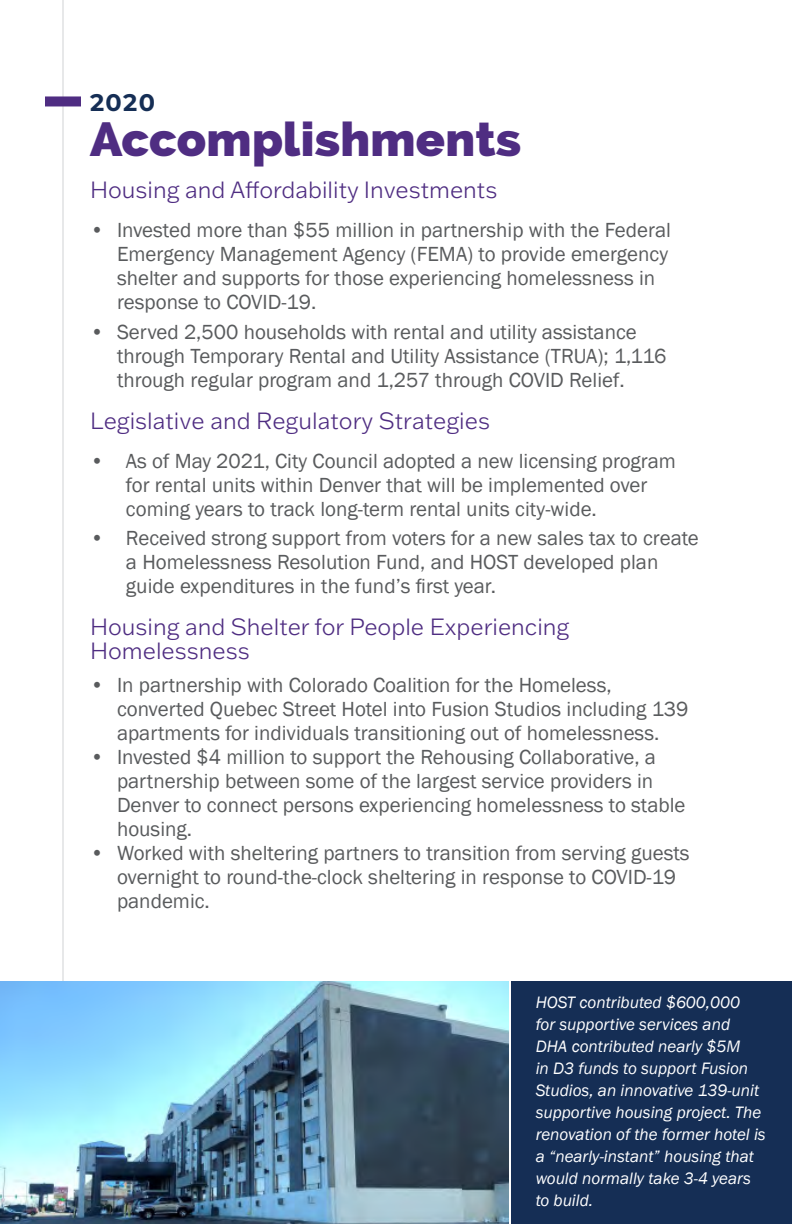
<style>
.page{position:relative;width:792px;height:1224px;background:#fff}
.page>*{position:absolute;margin:0;border:0;box-sizing:border-box;transform-origin:0 0}
.t1{font:800 48px "Raleway";letter-spacing:.005em;color:#4f2d82}
.t2{font:700 24px "Montserrat";color:#152e55}
.t3{font:300 23px/24px "Franklin Gothic ATF";color:#4f2d82}
.t4{font:21px/24px "Franklin Gothic";color:#595b5d}
.t5{font:italic 17px/22px "Franklin Gothic";color:#fff}
</style>
<div class="page">
<hr style="left:62px;top:0;width:2px;height:1134px;background:#d1d3d4">
<div style="left:45px;top:96px;width:36px;height:10px;background:#4f2d82"></div>
<div style="left:507px;top:981px;width:285px;height:243px;background:#152e55"></div>
<hr style="left:509px;top:976px;width:2px;height:248px;background:#fff">
<img style="left:0;top:981px;width:508px;height:243px">
<p class="t2" style="left:90px;top:85px;width:66px">2020</p>
<h1 class="t1" style="left:90px;top:111px;width:433px">Accomplishments</h1>
<p class="t3" style="left:90px;top:177px;width:409px">Housing and Affordability Investments</p>
<p class="t4" style="left:117px;top:218px;width:556px;text-indent:-27px">• Invested more than $55 million in partnership with the Federal Emergency Management Agency (FEMA) to provide emergency shelter and supports for those experiencing homelessness in response to COVID-19.</p>
<p class="t4" style="left:117px;top:320px;width:551px;text-indent:-27px">• Served 2,500 households with rental and utility assistance through Temporary Rental and Utility Assistance (TRUA); 1,116 through regular program and 1,257 through COVID Relief.</p>
<p class="t3" style="left:90px;top:408px;width:402px">Legislative and Regulatory Strategies</p>
<p class="t4" style="left:126px;top:449px;width:552px;text-indent:-36px">• As of May 2021, City Council adopted a new licensing program for rental units within Denver that will be implemented over coming years to track long-term rental units city-wide.</p>
<p class="t4" style="left:126px;top:527px;width:574px;text-indent:-36px">• Received strong support from voters for a new sales tax to create a Homelessness Resolution Fund, and HOST developed plan guide expenditures in the fund’s first year.</p>
<p class="t3" style="left:90px;top:615px;width:481px">Housing and Shelter for People Experiencing<br>Homelessness</p>
<p class="t4" style="left:117px;top:674px;width:573px;text-indent:-27px">• In partnership with Colorado Coalition for the Homeless, converted Quebec Street Hotel into Fusion Studios including 139 apartments for individuals transitioning out of homelessness.</p>
<p class="t4" style="left:117px;top:746px;width:570px;text-indent:-27px">• Invested $4 million to support the Rehousing Collaborative, a partnership between some of the largest service providers in Denver to connect persons experiencing homelessness to stable housing.</p>
<p class="t4" style="left:117px;top:842px;width:574px;text-indent:-27px">• Worked with sheltering partners to transition from serving guests overnight to round-the-clock sheltering in response to COVID-19 pandemic.</p>
<p class="t5" style="left:536px;top:992px;width:232px">HOST contributed $600,000<br>for supportive services and<br>DHA contributed nearly $5M<br>in D3 funds to support Fusion<br>Studios, an innovative 139-unit supportive housing project. The renovation of the former hotel is a “nearly-instant” housing that would normally take 3-4 years to build.</p>
</div>
